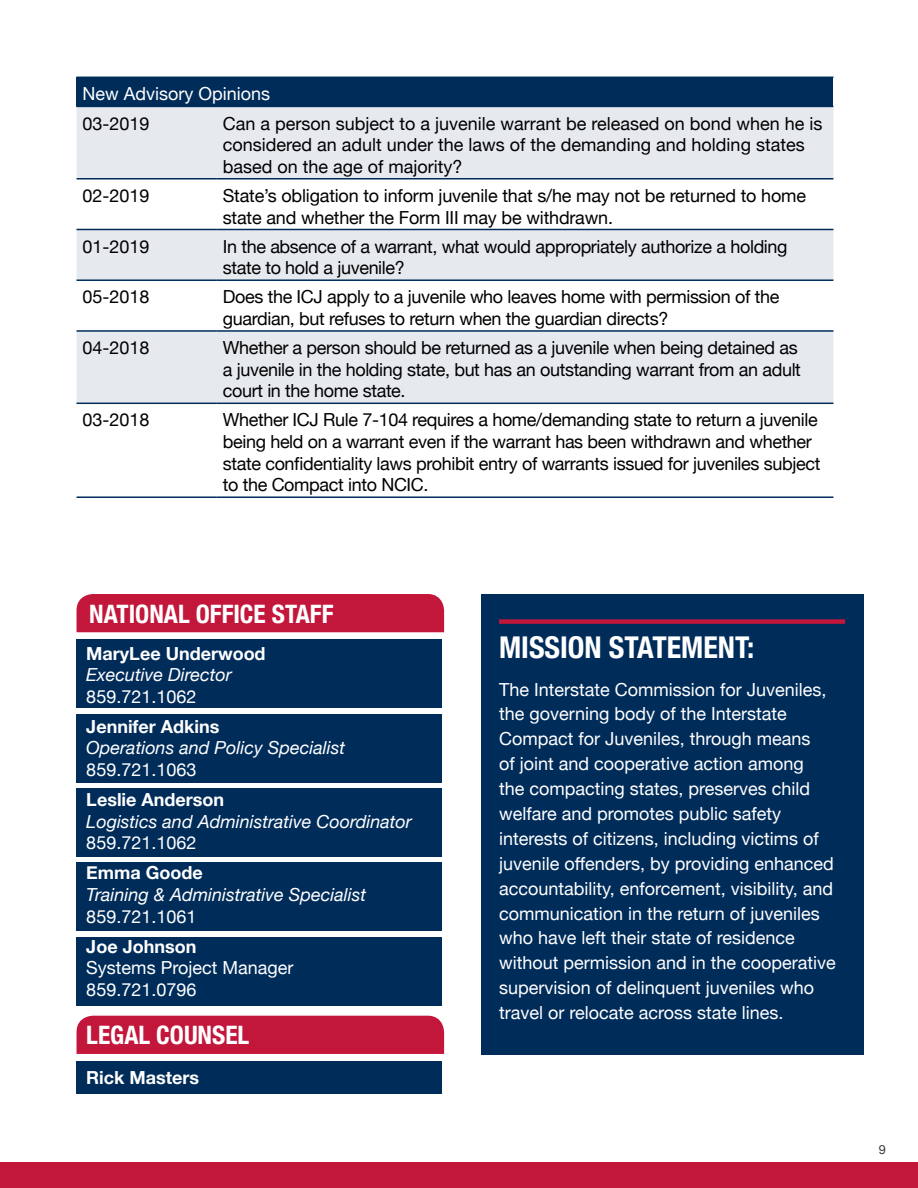
<style>
.page{position:relative;width:918px;height:1188px;background:#fff}
.page>*{position:absolute;margin:0;border:0;box-sizing:border-box;transform-origin:0 0}
.t1{font:700 condensed 30px "Helvetica Neue";color:#fff}
.t2{font:700 condensed 25.35px "Helvetica Neue";color:#fff}
.t3{font:18px/21.6px "Helvetica Neue";letter-spacing:-.02em;color:#000}
.t4{font:18px/24.9px "Helvetica Neue";color:#fff}
.t5{font:18px/21.6px "Helvetica Neue";color:#000}
.t6{font:italic 18px "Helvetica Neue";color:#fff}
.t7{font:700 18px "Helvetica Neue";color:#fff}
.t8{font:12.75px "Helvetica Neue";color:#3e3d40}
</style>
<div class="page">
<div style="left:0;top:1162px;width:918px;height:26px;background:#c3163b"></div>
<div style="left:77px;top:77px;width:756px;height:29px;background:#002c5a"></div>
<svg style="left:77px;top:107px;width:756px;height:296px;fill:#e6eaef"></svg>
<hr style="left:77px;top:106px;width:140px;height:1px;background:#002c5a">
<hr style="left:217px;top:106px;width:616px;height:1px;background:#002c5a">
<hr style="left:77px;top:178px;width:140px;height:2px;background:#002c5a">
<hr style="left:217px;top:178px;width:616px;height:2px;background:#002c5a">
<hr style="left:77px;top:229px;width:140px;height:1px;background:#002c5a">
<hr style="left:217px;top:229px;width:616px;height:1px;background:#002c5a">
<hr style="left:77px;top:279px;width:140px;height:2px;background:#002c5a">
<hr style="left:217px;top:279px;width:616px;height:2px;background:#002c5a">
<hr style="left:77px;top:330px;width:140px;height:2px;background:#002c5a">
<hr style="left:217px;top:330px;width:616px;height:2px;background:#002c5a">
<hr style="left:77px;top:403px;width:140px;height:1px;background:#002c5a">
<hr style="left:217px;top:403px;width:616px;height:1px;background:#002c5a">
<hr style="left:77px;top:496px;width:140px;height:2px;background:#002c5a">
<hr style="left:217px;top:496px;width:616px;height:2px;background:#002c5a">
<div style="left:77px;top:937px;width:365px;height:68px;background:#002c5a"></div>
<div style="left:481px;top:594px;width:383px;height:460px;background:#002c5a"></div>
<div style="left:77px;top:640px;width:365px;height:68px;background:#002c5a"></div>
<div style="left:77px;top:714px;width:365px;height:68px;background:#002c5a"></div>
<div style="left:77px;top:789px;width:365px;height:68px;background:#002c5a"></div>
<div style="left:77px;top:863px;width:365px;height:68px;background:#002c5a"></div>
<div style="left:77px;top:1061px;width:365px;height:32px;background:#002c5a"></div>
<div style="left:499px;top:619px;width:346px;height:5px;background:#c3163b"></div>
<div style="left:77px;top:594px;width:367px;height:38px;background:#c3163b"></div>
<div style="left:77px;top:1016px;width:367px;height:38px;background:#c3163b"></div>
<p class="t4" style="left:83px;top:83px;width:189px">New Advisory Opinions</p>
<p class="t3" style="left:83px;top:113px;width:69px">03-2019</p>
<p class="t5" style="left:223px;top:113px;width:601px">Can a person subject to a juvenile warrant be released on bond when he is considered an adult under the laws of the demanding and holding states based on the age of majority?</p>
<p class="t3" style="left:83px;top:186px;width:69px">02-2019</p>
<p class="t3" style="left:223px;top:186px;width:585px">State’s obligation to inform juvenile that s/he may not be returned to home state and whether the Form III may be withdrawn.</p>
<p class="t3" style="left:83px;top:236px;width:69px">01-2019</p>
<p class="t3" style="left:223px;top:236px;width:566px">In the absence of a warrant, what would appropriately authorize a holding state to hold a juvenile?</p>
<p class="t3" style="left:83px;top:287px;width:69px">05-2018</p>
<p class="t3" style="left:223px;top:287px;width:558px">Does the ICJ apply to a juvenile who leaves home with permission of the guardian, but refuses to return when the guardian directs?</p>
<p class="t3" style="left:83px;top:338px;width:69px">04-2018</p>
<p class="t3" style="left:223px;top:338px;width:580px">Whether a person should be returned as a juvenile when being detained as a juvenile in the holding state, but has an outstanding warrant from an adult court in the home state.</p>
<p class="t3" style="left:83px;top:410px;width:69px">03-2018</p>
<p class="t3" style="left:223px;top:410px;width:599px">Whether ICJ Rule 7-104 requires a home/demanding state to return a juvenile being held on a warrant even if the warrant has been withdrawn and whether state confidentiality laws prohibit entry of warrants issued for juveniles subject to the Compact into NCIC.</p>
<h2 class="t2" style="left:89px;top:593px;width:246px">NATIONAL OFFICE STAFF</h2>
<p class="t7" style="left:86px;top:639px;width:181px">MaryLee Underwood</p>
<p class="t6" style="left:86px;top:662px;width:147px">Executive Director</p>
<p class="t4" style="left:86px;top:685px;width:112px">859.721.1062</p>
<p class="t7" style="left:86px;top:712px;width:135px">Jennifer Adkins</p>
<p class="t6" style="left:86px;top:735px;width:260px">Operations and Policy Specialist</p>
<p class="t4" style="left:86px;top:758px;width:112px">859.721.1063</p>
<p class="t7" style="left:86px;top:786px;width:139px">Leslie Anderson</p>
<p class="t6" style="left:86px;top:808px;width:327px">Logistics and Administrative Coordinator</p>
<p class="t4" style="left:86px;top:832px;width:112px">859.721.1062</p>
<p class="t7" style="left:86px;top:859px;width:118px">Emma Goode</p>
<p class="t6" style="left:86px;top:882px;width:281px">Training &amp; Administrative Specialist</p>
<p class="t4" style="left:86px;top:905px;width:112px">859.721.1061</p>
<p class="t7" style="left:86px;top:932px;width:112px">Joe Johnson</p>
<p class="t4" style="left:86px;top:958px;width:209px;line-height:21.6px">Systems Project Manager<br>859.721.0796</p>
<h2 class="t2" style="left:86px;top:1014px;width:164px">LEGAL COUNSEL</h2>
<p class="t7" style="left:86px;top:1063px;width:114px">Rick Masters</p>
<h1 class="t1" style="left:499px;top:622px;width:257px">MISSION STATEMENT:</h1>
<p class="t4" style="left:499px;top:678px;width:338px">The Interstate Commission for Juveniles, the governing body of the Interstate Compact for Juveniles, through means<br>of joint and cooperative action among<br>the compacting states, preserves child welfare and promotes public safety interests of citizens, including victims of juvenile offenders, by providing enhanced accountability, enforcement, visibility, and communication in the return of juveniles who have left their state of residence without permission and in the cooperative supervision of delinquent juveniles who travel or relocate across state lines.</p>
<p class="t8" style="left:879px;top:1141px;width:9px">9</p>
</div>
